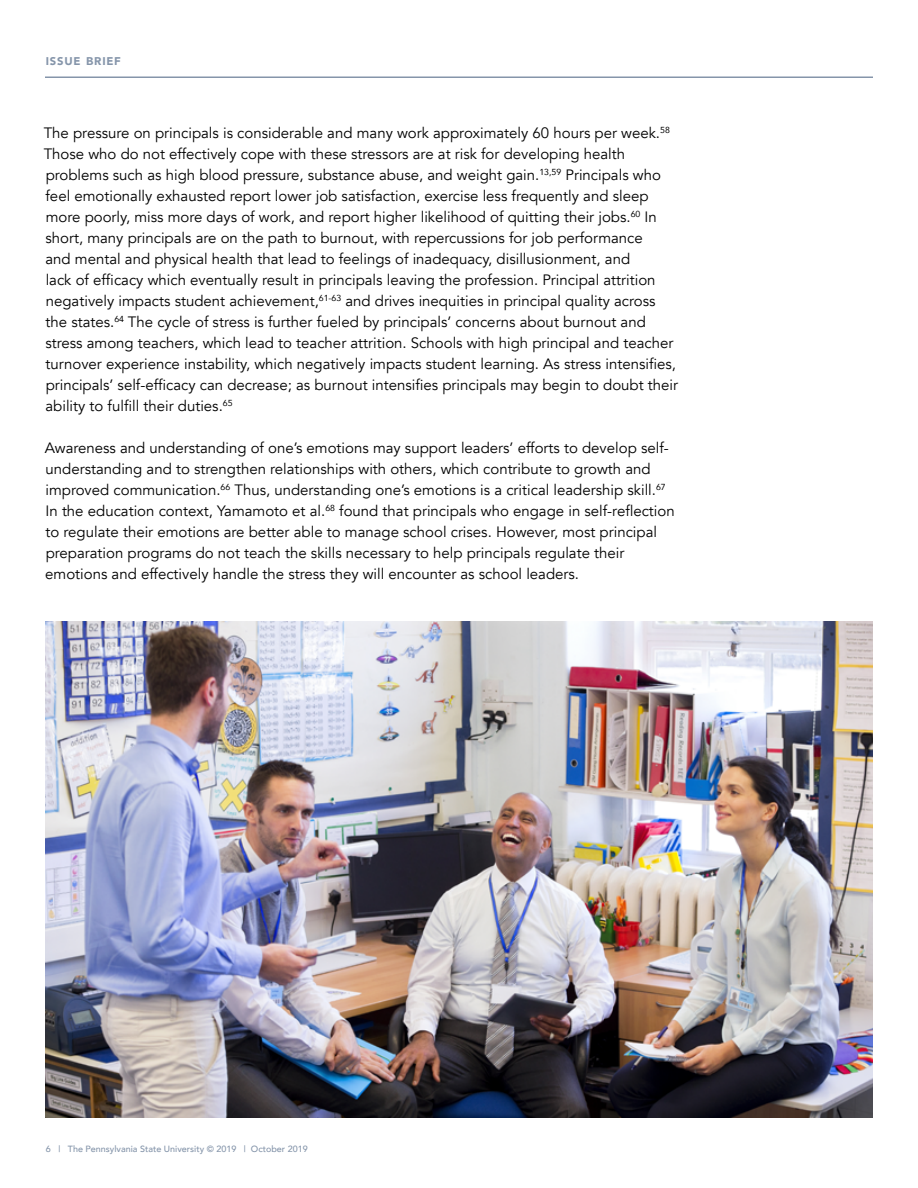
<style>
.page{position:relative;width:918px;height:1188px;background:#fff}
.page>*{position:absolute;margin:0;border:0;box-sizing:border-box;transform-origin:0 0}
.t1{font:15px/21px "Avenir";color:#000}
.t2{font:11.25px "Avenir Black SC830";letter-spacing:.07em;color:#8595aa}
.t3{font:500 9px "Avenir";color:#8595aa}
</style>
<div class="page">
<hr style="left:45px;top:76px;width:828px;height:2px;background:#8595aa">
<img style="left:45px;top:621px;width:828px;height:496px">
<p class="t2" style="left:46px;top:52px;width:77px">ISSUE BRIEF</p>
<p class="t1" style="left:44px;top:123px;width:636px">The pressure on principals is considerable and many work approximately 60 hours per week.<sup>58<br></sup>Those who do not effectively cope with these stressors are at risk for developing health problems such as high blood pressure, substance abuse, and weight gain.<sup>13,59</sup> Principals who feel emotionally exhausted report lower job satisfaction, exercise less frequently and sleep more poorly, miss more days of work, and report higher likelihood of quitting their jobs.<sup>60</sup> In short, many principals are on the path to burnout, with repercussions for job performance<br>and mental and physical health that lead to feelings of inadequacy, disillusionment, and<br>lack of efficacy which eventually result in principals leaving the profession. Principal attrition negatively impacts student achievement,<sup>61-63</sup> and drives inequities in principal quality across the states.<sup>64</sup> The cycle of stress is further fueled by principals’ concerns about burnout and stress among teachers, which lead to teacher attrition. Schools with high principal and teacher turnover experience instability, which negatively impacts student learning. As stress intensifies, principals’ self-efficacy can decrease; as burnout intensifies principals may begin to doubt their ability to fulfill their duties.<sup>65</sup></p>
<p class="t1" style="left:45px;top:438px;width:631px">Awareness and understanding of one’s emotions may support leaders’ efforts to develop self&shy;understanding and to strengthen relationships with others, which contribute to growth and improved communication.<sup>66</sup> Thus, understanding one’s emotions is a critical leadership skill.<sup>67<br></sup>In the education context, Yamamoto et al.<sup>68</sup> found that principals who engage in self-reflection to regulate their emotions are better able to manage school crises. However, most principal preparation programs do not teach the skills necessary to help principals regulate their emotions and effectively handle the stress they will encounter as school leaders.</p>
<p class="t3" style="left:46px;top:1141px;width:263px">6 | The Pennsylvania State University © 2019 | October 2019</p>
</div>
